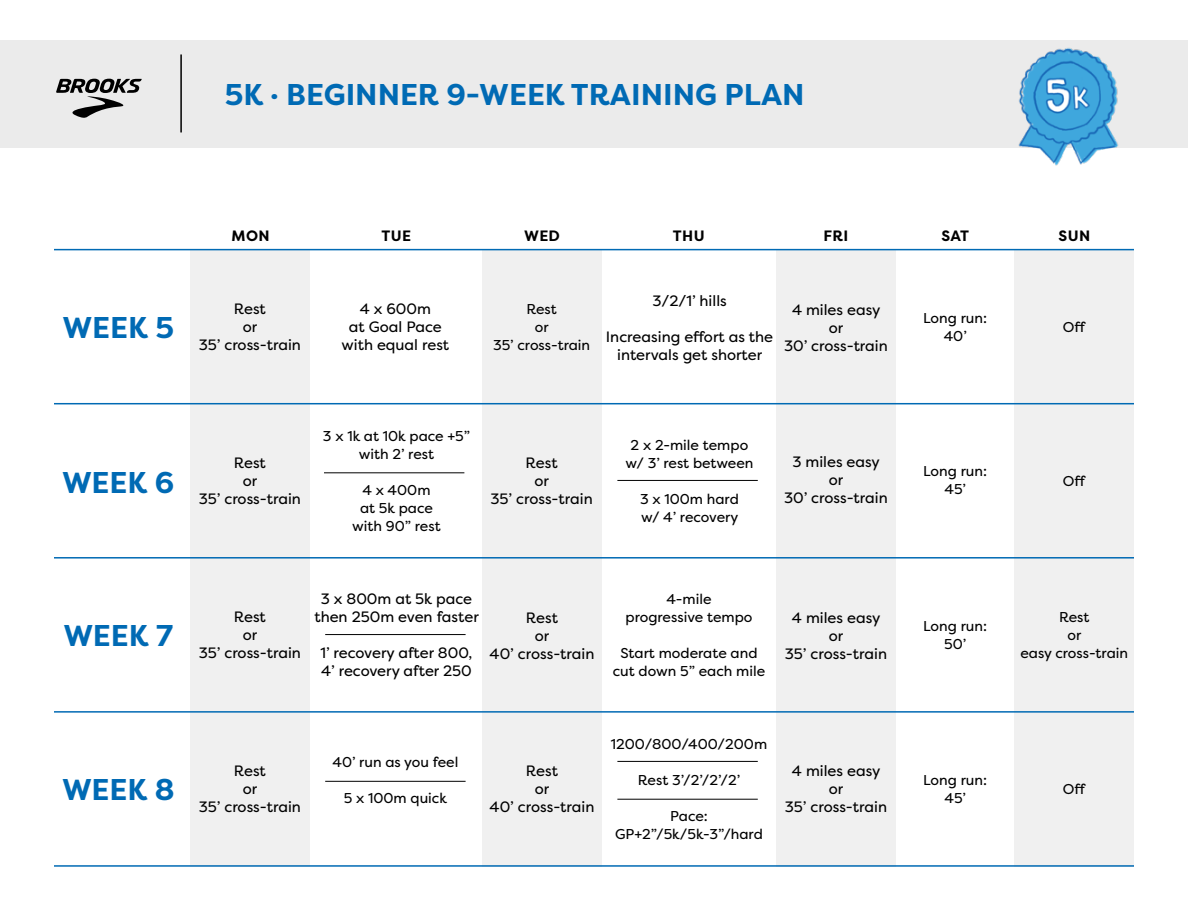
<style>
.page{position:relative;width:1188px;height:918px;background:#fff}
.page>*{position:absolute;margin:0;border:0;box-sizing:border-box;transform-origin:0 0}
.t1{font:700 30px "Filson Pro";color:#006ab4}
.t2{font:15px/18px "Filson Pro";color:#000;text-align:center}
.t3{font:700 15px "Filson Pro";letter-spacing:.025em;color:#000}
.t4{font:14.25px/18px "Filson Pro";color:#000;text-align:center}
</style>
<div class="page">
<div style="left:0;top:40px;width:1188px;height:108px;background:#ebebeb"></div>
<hr style="left:180px;top:54px;width:2px;height:78px;background:#000">
<svg style="left:56px;top:79px;width:86px;height:39px"></svg>
<img style="left:1018px;top:48px;width:101px;height:118px">
<div style="left:190px;top:250px;width:119px;height:617px;background:#f0f0f0"></div>
<div style="left:482px;top:250px;width:119px;height:617px;background:#f0f0f0"></div>
<div style="left:776px;top:250px;width:120px;height:617px;background:#f0f0f0"></div>
<div style="left:1015px;top:250px;width:119px;height:617px;background:#f0f0f0"></div>
<hr style="left:54px;top:403px;width:1080px;height:1px;background:#006ab4">
<hr style="left:54px;top:557px;width:1080px;height:2px;background:#006ab4">
<hr style="left:54px;top:711px;width:1080px;height:2px;background:#006ab4">
<hr style="left:54px;top:865px;width:1080px;height:2px;background:#006ab4">
<hr style="left:324px;top:473px;width:140px;height:1px;background:#000">
<hr style="left:325px;top:634px;width:141px;height:1px;background:#000">
<hr style="left:617px;top:480px;width:141px;height:1px;background:#000">
<hr style="left:617px;top:761px;width:141px;height:1px;background:#000">
<hr style="left:617px;top:799px;width:141px;height:1px;background:#000">
<hr style="left:325px;top:781px;width:141px;height:1px;background:#000">
<hr style="left:54px;top:249px;width:1080px;height:1px;background:#006ab4">
<h1 class="t1" style="left:225px;top:75px;width:581px">5K · BEGINNER 9-WEEK TRAINING PLAN</h1>
<h1 class="t1" style="left:63px;top:309px;width:113px">WEEK 5</h1>
<p class="t3" style="left:232px;top:226px;width:40px">MON</p>
<p class="t3" style="left:382px;top:226px;width:31px">TUE</p>
<p class="t3" style="left:524px;top:226px;width:37px">WED</p>
<p class="t3" style="left:673px;top:226px;width:33px">THU</p>
<p class="t3" style="left:823px;top:226px;width:26px">FRI</p>
<p class="t3" style="left:942px;top:226px;width:29px">SAT</p>
<p class="t3" style="left:1059px;top:226px;width:33px">SUN</p>
<p class="t2" style="left:199px;top:300px;width:104px">Rest<br>or<br>35’ cross-train</p>
<p class="t2" style="left:342px;top:300px;width:109px">4 x 600m<br>at Goal Pace with equal rest</p>
<p class="t4" style="left:493px;top:300px;width:99px">Rest<br>or<br>35’ cross-train</p>
<p class="t2" style="left:652px;top:291px;width:76px">3/2/1’ hills</p>
<p class="t2" style="left:606px;top:327px;width:169px">Increasing effort as the intervals get shorter</p>
<p class="t2" style="left:784px;top:300px;width:105px">4 miles easy or<br>30’ cross-train</p>
<p class="t4" style="left:923px;top:309px;width:65px">Long run:<br>40’</p>
<p class="t4" style="left:1063px;top:318px;width:24px">Off</p>
<h1 class="t1" style="left:62px;top:463px;width:114px">WEEK 6</h1>
<h1 class="t1" style="left:63px;top:617px;width:111px">WEEK 7</h1>
<h1 class="t1" style="left:62px;top:770px;width:114px">WEEK 8</h1>
<p class="t2" style="left:199px;top:454px;width:104px">Rest<br>or<br>35’ cross-train</p>
<p class="t4" style="left:323px;top:427px;width:149px">3 x 1k at 10k pace +5” with 2’ rest</p>
<p class="t4" style="left:352px;top:481px;width:90px">4 x 400m<br>at 5k pace with 90” rest</p>
<p class="t2" style="left:491px;top:454px;width:104px">Rest<br>or<br>35’ cross-train</p>
<p class="t4" style="left:625px;top:436px;width:130px">2 x 2-mile tempo w/ 3’ rest between</p>
<p class="t4" style="left:640px;top:490px;width:100px;text-align:left">3 x 100m hard w/ 4’ recovery</p>
<p class="t2" style="left:784px;top:453px;width:105px">3 miles easy or<br>30’ cross-train</p>
<p class="t4" style="left:923px;top:462px;width:65px">Long run:<br>45’</p>
<p class="t2" style="left:199px;top:607px;width:104px">Rest<br>or<br>35’ cross-train</p>
<p class="t2" style="left:314px;top:589px;width:166px">3 x 800m at 5k pace then 250m even faster</p>
<p class="t2" style="left:320px;top:643px;width:154px;text-align:left">1’ recovery after 800,<br>4’ recovery after 250</p>
<p class="t2" style="left:490px;top:608px;width:106px">Rest<br>or<br>40’ cross-train</p>
<p class="t4" style="left:626px;top:590px;width:128px">4-mile<br>progressive tempo</p>
<p class="t4" style="left:613px;top:644px;width:154px">Start moderate and cut down 5” each mile</p>
<p class="t2" style="left:785px;top:609px;width:104px">4 miles easy or<br>35’ cross-train</p>
<p class="t4" style="left:923px;top:616px;width:65px">Long run:<br>50’</p>
<p class="t2" style="left:199px;top:761px;width:104px">Rest<br>or<br>35’ cross-train</p>
<p class="t4" style="left:332px;top:752px;width:127px">40’ run as you feel</p>
<p class="t4" style="left:344px;top:788px;width:105px">5 x 100m quick</p>
<p class="t2" style="left:490px;top:761px;width:106px">Rest<br>or<br>40’ cross-train</p>
<p class="t4" style="left:611px;top:734px;width:158px">1200/800/400/200m</p>
<p class="t4" style="left:638px;top:770px;width:104px">Rest 3’/2’/2’/2’</p>
<p class="t4" style="left:615px;top:806px;width:149px">Pace:<br>GP+2”/5k/5k-3”/hard</p>
<p class="t2" style="left:785px;top:761px;width:104px">4 miles easy or<br>35’ cross-train</p>
<p class="t4" style="left:923px;top:770px;width:65px">Long run:<br>45’</p>
<p class="t4" style="left:1063px;top:472px;width:24px">Off</p>
<p class="t4" style="left:1020px;top:607px;width:109px">Rest<br>or<br>easy cross-train</p>
<p class="t4" style="left:1063px;top:779px;width:24px">Off</p>
</div>
